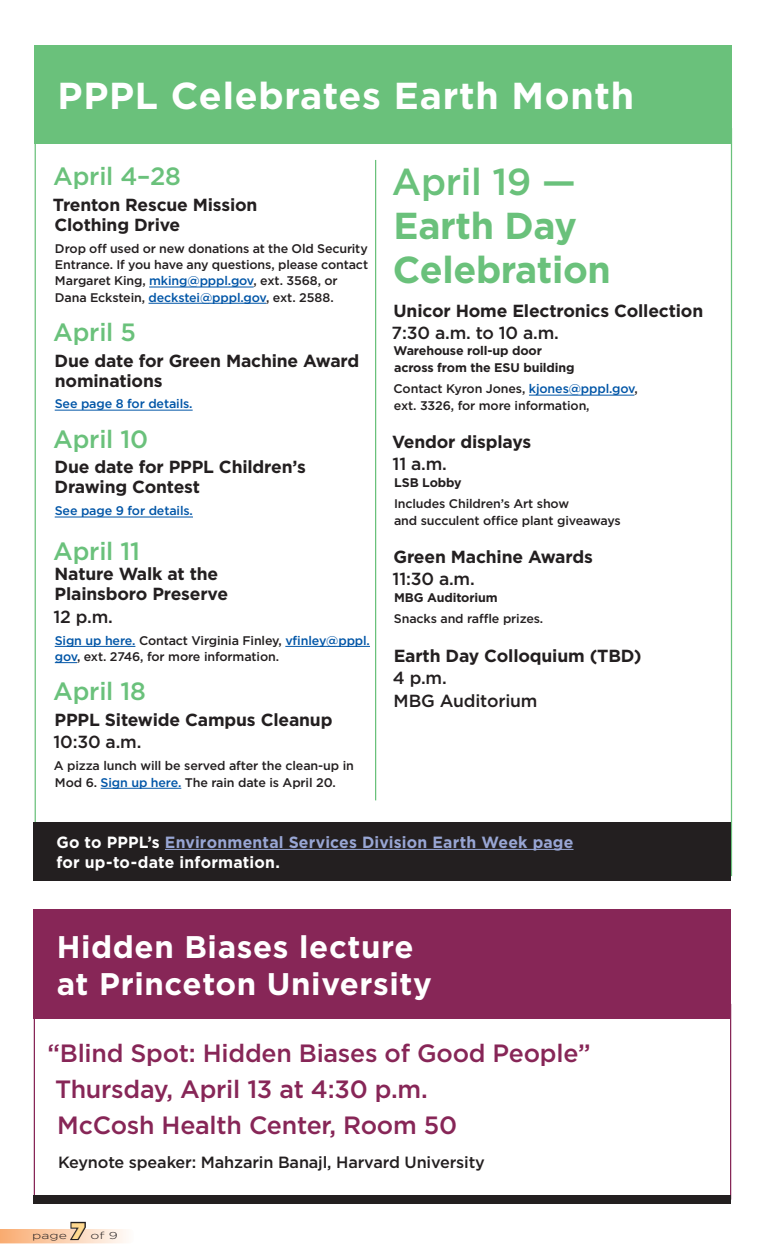
<style>
.page{position:relative;width:765px;height:1260px;background:#fff}
.page>*{position:absolute;margin:0;border:0;box-sizing:border-box;transform-origin:0 0}
.t1{font:700 37.5px "Gotham";letter-spacing:.02em;color:#fff}
.t2{font:700 37.5px/43.8px "Gotham";letter-spacing:-.01em;color:#6ac17b}
.t3{font:500 37.5px "Gotham";letter-spacing:-.01em;color:#6ac17b}
.t4{font:700 31.25px/37.5px "Gotham";letter-spacing:.02em;color:#fff}
.t5{font:500 25px/36.2px "Gotham";letter-spacing:-.01em;color:#872657}
.t6{font:500 25px "Gotham";letter-spacing:-.01em;color:#6ac17b}
.t7{font:900 22.5px "Gotham";color:#ffd990}
.t8{font:700 17.5px/20px "Gotham";letter-spacing:-.01em;color:#231f20}
.t9{font:500 17.5px/22.5px "Gotham";letter-spacing:-.01em;color:#231f20}
.t10{font:700 16.25px/20px "Gotham";letter-spacing:.015em;color:#98a6d4}
.t11{font:500 16.25px "Gotham";letter-spacing:-.01em;color:#231f20}
.t12{font:500 12.5px/16.2px "Gotham";letter-spacing:-.01em;color:#231f20}
.t13{font:700 12.5px/16.2px "Gotham";letter-spacing:-.01em;color:#231f20}
.t14{font:500 12.5px "Gotham";letter-spacing:-.01em;color:#0055a7}
.t15{font:300 10px "Gotham";color:#231f20;scale:1.4 1}
.s1{color:#0055a7}
.s2{color:#fff}
</style>
<div class="page">
<div style="left:35px;top:45px;width:697px;height:99px;background:#6ac17b"></div>
<hr style="left:149px;top:287px;width:105px;height:1px;background:#0055a7">
<hr style="left:149px;top:303px;width:117px;height:1px;background:#0055a7">
<hr style="left:55px;top:410px;width:138px;height:1px;background:#0055a7">
<hr style="left:55px;top:517px;width:138px;height:1px;background:#0055a7">
<hr style="left:55px;top:646px;width:80px;height:1px;background:#0055a7">
<hr style="left:285px;top:646px;width:85px;height:1px;background:#0055a7">
<svg style="left:55px;top:662px;width:22px;height:1px"></svg>
<hr style="left:101px;top:788px;width:80px;height:1px;background:#0055a7">
<hr style="left:529px;top:395px;width:105px;height:1px;background:#0055a7">
<div style="left:34px;top:909px;width:697px;height:110px;background:#872657"></div>
<div style="left:34px;top:1195px;width:697px;height:9px;background:#231f20"></div>
<div style="left:34px;top:822px;width:697px;height:59px;background:#231f20"></div>
<hr style="left:165px;top:849px;width:409px;height:1px;background:#98a6d4">
<hr style="left:375px;top:160px;width:1px;height:640px;background:#6ac17b">
<svg style="left:0;top:1221px;width:126px;height:22px"></svg>
<h1 class="t1" style="left:58px;top:71px;width:578px">PPPL Celebrates Earth Month</h1>
<h3 class="t6" style="left:53px;top:160px;width:129px">April 4–28</h3>
<h3 class="t8" style="left:53px;top:195px;width:206px">Trenton Rescue Mission<br>Clothing Drive</h3>
<p class="t12" style="left:55px;top:240px;width:315px">Drop off used or new donations at the Old Security Entrance. If you have any questions, please contact Margaret King, <span class="s1">mking@pppl.gov</span>, ext. 3568, or Dana Eckstein, <span class="s1">deckstei@pppl.gov</span>, ext. 2588.</p>
<h3 class="t6" style="left:53px;top:316px;width:84px">April 5</h3>
<h3 class="t8" style="left:55px;top:350px;width:306px">Due date for Green Machine Award nominations</h3>
<p class="t14" style="left:55px;top:396px;width:139px">See page 8 for details.</p>
<h3 class="t6" style="left:53px;top:423px;width:96px">April 10</h3>
<h3 class="t8" style="left:55px;top:457px;width:253px">Due date for PPPL Children’s<br>Drawing Contest</h3>
<p class="t14" style="left:55px;top:503px;width:140px">See page 9 for details.</p>
<h3 class="t6" style="left:53px;top:535px;width:88px">April 11</h3>
<h3 class="t8" style="left:55px;top:564px;width:175px">Nature Walk at the<br>Plainsboro Preserve</h3>
<h3 class="t9" style="left:53px;top:605px;width:61px">12 p.m.</h3>
<p class="t12" style="left:55px;top:632px;width:317px"><span class="s1">Sign up here.</span> Contact Virginia Finley, <span class="s1">vfinley@pppl. gov</span>, ext. 2746, for more information.</p>
<h3 class="t6" style="left:53px;top:675px;width:94px">April 18</h3>
<h3 class="t8" style="left:55px;top:710px;width:279px">PPPL Sitewide Campus Cleanup</h3>
<h3 class="t9" style="left:53px;top:731px;width:89px">10:30 a.m.</h3>
<p class="t12" style="left:54px;top:758px;width:302px">A pizza lunch will be served after the clean-up in<br>Mod 6. <span class="s1">Sign up here.</span> The rain date is April 20.</p>
<h1 class="t3" style="left:392px;top:158px;width:185px">April 19 —</h1>
<h1 class="t2" style="left:393px;top:204px;width:220px">Earth Day<br>Celebration</h1>
<h3 class="t8" style="left:394px;top:300px;width:311px">Unicor Home Electronics Collection</h3>
<h3 class="t9" style="left:392px;top:321px;width:169px">7:30 a.m. to 10 a.m.</h3>
<p class="t13" style="left:394px;top:343px;width:183px">Warehouse roll-up door across from the ESU building</p>
<p class="t12" style="left:394px;top:381px;width:246px">Contact Kyron Jones, <span class="s1">kjones@pppl.gov</span>, ext. 3326, for more information,</p>
<h3 class="t8" style="left:392px;top:432px;width:141px">Vendor displays</h3>
<h3 class="t9" style="left:393px;top:453px;width:56px">11 a.m.</h3>
<p class="t13" style="left:394px;top:474px;width:69px">LSB Lobby</p>
<p class="t12" style="left:394px;top:496px;width:228px">Includes Children’s Art show<br>and succulent office plant giveaways</p>
<h3 class="t8" style="left:394px;top:547px;width:201px">Green Machine Awards</h3>
<h3 class="t9" style="left:393px;top:568px;width:84px">11:30 a.m.</h3>
<p class="t13" style="left:394px;top:589px;width:105px">MBG Auditorium</p>
<p class="t12" style="left:394px;top:611px;width:151px">Snacks and raffle prizes.</p>
<h3 class="t8" style="left:394px;top:645px;width:249px">Earth Day Colloquium (TBD)</h3>
<h3 class="t9" style="left:393px;top:666px;width:146px">4 p.m.<br>MBG Auditorium</h3>
<h3 class="t10" style="left:56px;top:832px;width:519px"><span class="s2">Go to PPPL’s</span> Environmental Services Division Earth Week page <span class="s2">for up-to-date information.</span></h3>
<h2 class="t4" style="left:57px;top:928px;width:377px">Hidden Biases lecture at Princeton University</h2>
<h3 class="t5" style="left:48px;top:1034px;width:545px">“Blind Spot: Hidden Biases of Good People”<br>Thursday, April 13 at 4:30 p.m.<br>McCosh Health Center, Room 50</h3>
<h3 class="t11" style="left:58px;top:1152px;width:428px">Keynote speaker: Mahzarin Banajl, Harvard University</h3>
<p class="t15" style="left:32px;top:1229px;width:26px">page</p>
<h3 class="t7" style="left:71px;top:1215px;width:15px">7</h3>
<p class="t15" style="left:90px;top:1229px;width:21px">of 9</p>
</div>
